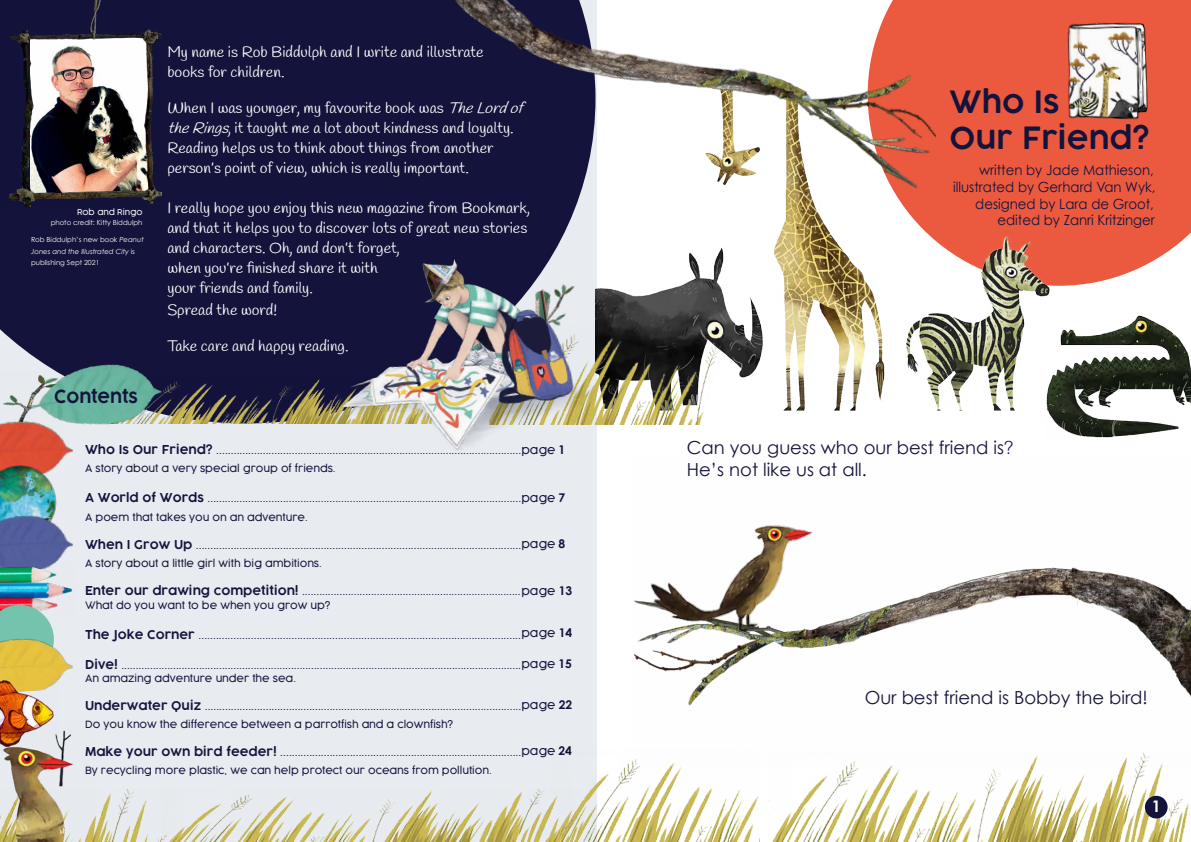
<style>
.page{position:relative;width:1191px;height:842px;background:#fff}
.page>*{position:absolute;margin:0;border:0;box-sizing:border-box;transform-origin:0 0}
.t1{font:600 30px/36px "COCOGOOSE";color:#14133b}
.t2{font:18px/21.6px "Century Gothic";color:#14133b}
.t3{font:600 18px "COCOGOOSE";color:#14133b;scale:.96 1}
.t4{font:700 16px "Century Gothic";color:#fff}
.t5{font:15px/20px "Handlee";color:#fff;scale:1.06 1}
.t6{font:14px/16.8px "Century Gothic";color:#14133b;text-align:right;scale:.95 1}
.t7{font:300 11px "Cocogoose";color:#14133b}
.t8{font:300 10px "Cocogoose";color:#14133b}
.t9{font:300 8px "Cocogoose";color:#fff}
.t10{font:7px/11.5px "Century Gothic";color:#fff}
.s1{font-style:italic}
.s2{font-family:"COCOGOOSE";font-weight:600;font-size:12px}
.s3{font-family:"Century Gothic";font-weight:700;font-size:12px}
.s4{font-family:"Helvetica";font-weight:300}
</style>
<div class="page">
<div style="left:0;top:0;width:596px;height:842px;background:#e8ebef"></div>
<div style="left:0;top:0;width:331px;height:377px;background:#14133b"></div>
<img style="left:633px;top:567px;width:558px;height:139px">
<div style="left:978px;top:0;width:213px;height:87px;background:#eb5a3f"></div>
<img style="left:0;top:371px;width:22px;height:45px">
<img style="left:0;top:416px;width:73px;height:45px">
<img style="left:737px;top:87px;width:454px;height:351px">
<img style="left:0;top:461px;width:61px;height:49px">
<img style="left:0;top:510px;width:73px;height:51px">
<img style="left:0;top:561px;width:72px;height:47px">
<img style="left:642px;top:525px;width:178px;height:119px">
<svg style="left:0;top:605px;width:54px;height:28px;background:#8bc2b1"></svg>
<img style="left:0;top:633px;width:73px;height:46px">
<img style="left:0;top:676px;width:59px;height:45px">
<img style="left:331px;top:0;width:647px;height:315px">
<img style="left:769px;top:753px;width:420px;height:89px">
<img style="left:584px;top:735px;width:176px;height:107px">
<img style="left:173px;top:789px;width:411px;height:53px">
<img style="left:94px;top:789px;width:79px;height:53px">
<img style="left:612px;top:310px;width:125px;height:115px">
<img style="left:165px;top:377px;width:148px;height:46px">
<img style="left:0;top:721px;width:94px;height:121px">
<img style="left:22px;top:357px;width:143px;height:73px">
<img style="left:1063px;top:6px;width:106px;height:119px">
<img style="left:313px;top:228px;width:299px;height:250px">
<img style="left:0;top:0;width:161px;height:207px">
<div style="left:1144px;top:796px;width:23px;height:22px;background:#14133b;border-radius:50%"></div>
<p class="t9" style="left:77px;top:206px;width:67px">Rob and Ringo</p>
<p class="t10" style="left:51px;top:216px;width:93px">photo credit: Kitty Biddulph</p>
<p class="t10" style="left:31px;top:234px;width:114px">Rob Biddulph’s new book <span class="s1">Peanut<br>Jones and the Illustrated City</span> is publishing Sept 2021</p>
<h2 class="t3" style="left:54px;top:384px;width:89px">Contents</h2>
<h3 class="t5" style="left:167px;top:43px;width:300px">My name is Rob Biddulph and I write and illustrate books for children.</h3>
<h3 class="t5" style="left:167px;top:99px;width:338px">When I was younger, my favourite book was <span class="s1">TheLordof theRings</span>, it taught me a lot about kindness and loyalty.<br>Reading helps us to think about things from another person’s point of view, which is really important.</h3>
<h3 class="t5" style="left:167px;top:199px;width:344px">I really hope you enjoy this new magazine from Bookmark, and that it helps you to discover lots of great new stories and characters. Oh, and don’t forget,<br>when you’re finished share it with<br>your friends and family.</h3>
<h3 class="t5" style="left:167px;top:301px;width:105px">Spread the word!</h3>
<h3 class="t5" style="left:167px;top:337px;width:172px">Take care and happy reading.</h3>
<p class="t7" style="left:85px;top:442px;width:481px"><span class="s2">Who Is Our Friend?</span> .........................................................................................................page <span class="s3">1</span></p>
<p class="t8" style="left:85px;top:462px;width:252px">A story about a very special group of friends.</p>
<p class="t7" style="left:85px;top:491px;width:481px"><span class="s2">A World of Words</span> ............................................................................................................page <span class="s3">7</span></p>
<p class="t8" style="left:85px;top:510px;width:224px">A poem that takes you on an adventure.</p>
<p class="t7" style="left:85px;top:537px;width:481px"><span class="s2">When I Grow Up</span> ................................................................................................................page <span class="s3">8</span></p>
<p class="t8" style="left:85px;top:556px;width:238px">A story about a little girl with big ambitions.</p>
<p class="t7" style="left:85px;top:583px;width:489px"><span class="s2">Enter our drawing competition!</span> ............................................................................page <span class="s3">13</span></p>
<p class="t8" style="left:85px;top:598px;width:247px">What do you want to be when you grow up?</p>
<p class="t7" style="left:85px;top:627px;width:437px"><span class="s2">The Joke Corner</span> ...............................................................................................................</p>
<p class="t7" style="left:85px;top:657px;width:488px"><span class="s2">Dive!</span> ...........................................................................................................................................page <span class="s3">15</span></p>
<p class="t8" style="left:85px;top:671px;width:212px">An amazing adventure under the sea.</p>
<p class="t7" style="left:85px;top:698px;width:489px"><span class="s2">Underwater Quiz</span> .............................................................................................................page <span class="s3">22</span></p>
<p class="t8" style="left:85px;top:717px;width:370px">Do you know the difference between a parrotfish and a clownfish?</p>
<p class="t7" style="left:85px;top:744px;width:488px"><span class="s2">Make your own bird feeder!</span> ...................................................................................page <span class="s3">24</span></p>
<p class="t8" style="left:85px;top:764px;width:408px">By recycling more plastic, we can help protect our oceans from pollution.</p>
<p class="t7" style="left:521px;top:625px;width:52px">page <span class="s3">14</span></p>
<h1 class="t1" style="left:949px;top:84px;width:201px">Who Is<br>Our Friend?</h1>
<p class="t6" style="left:953px;top:161px;width:214px">written by Jade Mathieson, illustrated by Gerhard Van Wyk, designed by Lara de Groot, edited by Zanri Kritzinger</p>
<h2 class="t2" style="left:687px;top:436px;width:328px">Can you guess who our best friend is<span class="s4">?<br></span>He’s not like us at all.</h2>
<h2 class="t2" style="left:864px;top:686px;width:285px">Our best friend is Bobby the bird!</h2>
<h3 class="t4" style="left:1151px;top:794px;width:10px">1</h3>
</div>
